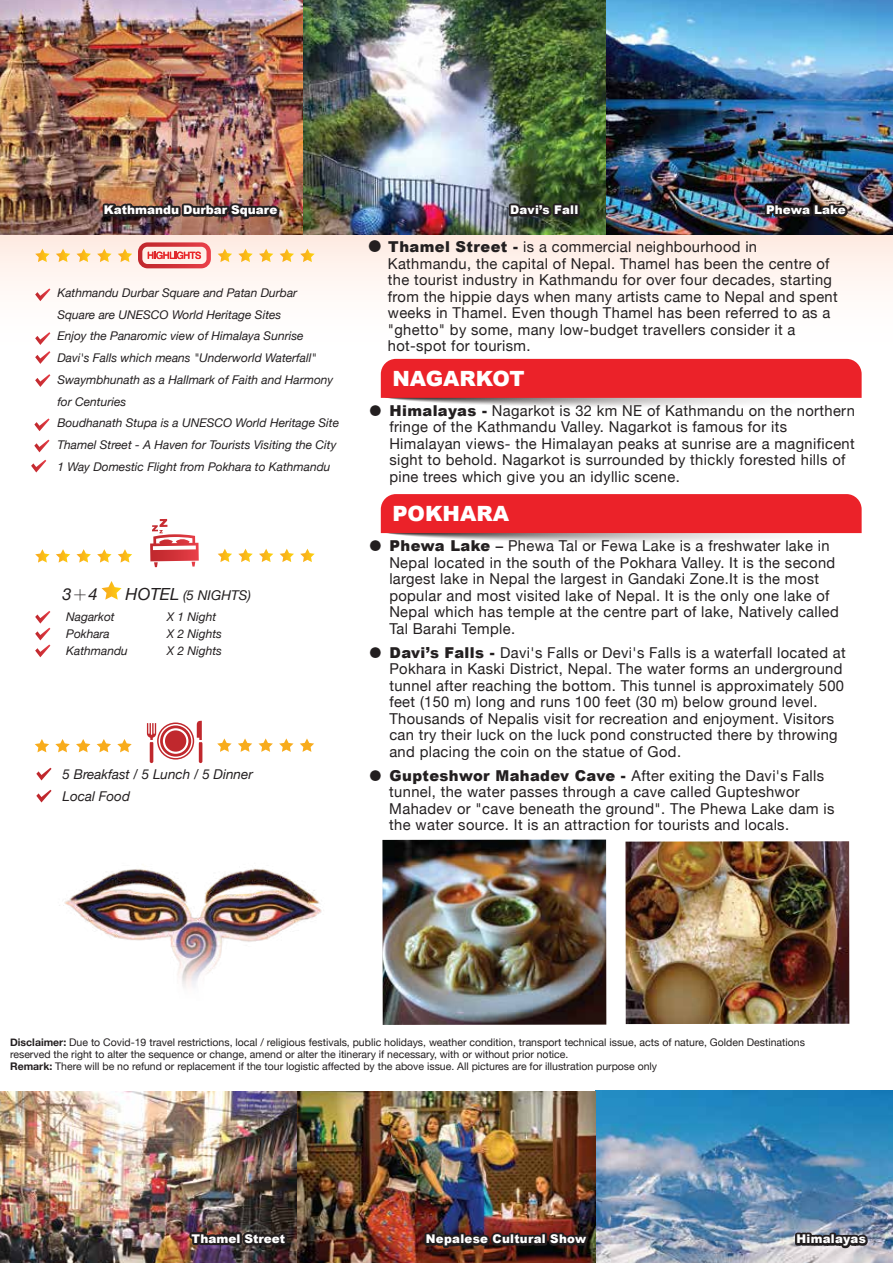
<style>
.page{position:relative;width:893px;height:1263px;background:#fff}
.page>*{position:absolute;margin:0;border:0;box-sizing:border-box;transform-origin:0 0}
.t1{font:900 21px "Arial";color:#fff}
.t2{font:italic 16.65px "Helvetica Neue";color:#231f20}
.t3{font:15px/16.5px "Helvetica Neue";letter-spacing:.025em;color:#231f20}
.t4{font:italic 13.5px/21.8px "Helvetica Neue";color:#231f20}
.t5{font:italic 12px/21.8px "Helvetica Neue";color:#231f20}
.t6{font:900 12px "Arial";letter-spacing:.005em;color:#fff}
.t7{font:900 12px "Arial";letter-spacing:.025em;color:#fff}
.t8{font:10.5px/12px "Helvetica Neue";color:#231f20}
.t9{font:500 9.9px "Helvetica Neue";letter-spacing:-.05em;color:#ed2224}
.s1{font-family:"Adobe Song Std";font-weight:300;font-style:normal}
.s2{font-size:16.65px}
.s3{font-family:"FZNBSJW GB1 0";font-size:16.5px}
.s4{font-family:"Arial";font-weight:900}
.s5{font-family:"FZNBSJW GB1 0"}
.s6{font-weight:700}
</style>
<div class="page">
<svg style="left:0;top:235px;width:893px;height:289px"></svg>
<img style="left:0;top:0;width:893px;height:235px">
<img style="left:100px;top:196px;width:184px;height:33px">
<svg style="left:507px;top:200px;width:70px;height:27px;background:#30382c"></svg>
<div style="left:569px;top:203px;width:7px;height:14px;border:4px solid #231f20"></div>
<div style="left:573px;top:203px;width:7px;height:14px;border:4px solid #231f20"></div>
<img style="left:763px;top:196px;width:90px;height:32px">
<img style="left:625px;top:841px;width:224px;height:183px">
<img style="left:382px;top:839px;width:224px;height:186px">
<img style="left:59px;top:868px;width:263px;height:119px">
<svg style="left:381px;top:359px;width:481px;height:50px;background:#e84d52"></svg>
<svg style="left:35px;top:249px;width:15px;height:13px"></svg>
<svg style="left:56px;top:249px;width:14px;height:13px"></svg>
<svg style="left:76px;top:249px;width:15px;height:13px"></svg>
<svg style="left:97px;top:249px;width:15px;height:13px"></svg>
<svg style="left:118px;top:249px;width:14px;height:13px"></svg>
<svg style="left:218px;top:249px;width:14px;height:13px"></svg>
<svg style="left:238px;top:249px;width:15px;height:13px"></svg>
<svg style="left:259px;top:249px;width:14px;height:13px"></svg>
<svg style="left:280px;top:249px;width:14px;height:13px"></svg>
<svg style="left:300px;top:249px;width:15px;height:13px"></svg>
<svg style="left:138px;top:242px;width:73px;height:26px;background:#e99695"></svg>
<svg style="left:35px;top:288px;width:15px;height:13px"></svg>
<svg style="left:35px;top:332px;width:15px;height:13px"></svg>
<svg style="left:35px;top:351px;width:15px;height:13px"></svg>
<svg style="left:35px;top:374px;width:15px;height:13px"></svg>
<img style="left:0;top:1091px;width:298px;height:172px">
<img style="left:595px;top:1091px;width:298px;height:172px">
<svg style="left:150px;top:519px;width:49px;height:48px"></svg>
<svg style="left:35px;top:549px;width:15px;height:14px"></svg>
<svg style="left:56px;top:549px;width:14px;height:14px"></svg>
<svg style="left:76px;top:549px;width:15px;height:14px"></svg>
<svg style="left:97px;top:549px;width:15px;height:14px"></svg>
<svg style="left:118px;top:549px;width:14px;height:14px"></svg>
<svg style="left:218px;top:549px;width:14px;height:13px"></svg>
<svg style="left:238px;top:549px;width:15px;height:13px"></svg>
<svg style="left:259px;top:549px;width:14px;height:13px"></svg>
<svg style="left:280px;top:549px;width:14px;height:13px"></svg>
<svg style="left:300px;top:549px;width:15px;height:13px"></svg>
<svg style="left:35px;top:611px;width:15px;height:46px"></svg>
<img style="left:298px;top:1091px;width:297px;height:172px">
<svg style="left:102px;top:581px;width:20px;height:19px"></svg>
<svg style="left:35px;top:739px;width:14px;height:13px"></svg>
<svg style="left:55px;top:739px;width:15px;height:13px"></svg>
<svg style="left:76px;top:739px;width:14px;height:13px"></svg>
<svg style="left:97px;top:739px;width:14px;height:13px"></svg>
<svg style="left:117px;top:739px;width:15px;height:13px"></svg>
<svg style="left:217px;top:738px;width:15px;height:14px"></svg>
<svg style="left:238px;top:738px;width:14px;height:14px"></svg>
<svg style="left:258px;top:738px;width:15px;height:14px"></svg>
<svg style="left:279px;top:738px;width:15px;height:14px"></svg>
<svg style="left:300px;top:738px;width:14px;height:14px"></svg>
<svg style="left:36px;top:768px;width:16px;height:12px"></svg>
<svg style="left:36px;top:790px;width:16px;height:12px"></svg>
<svg style="left:147px;top:721px;width:55px;height:42px"></svg>
<svg style="left:34px;top:418px;width:16px;height:13px"></svg>
<svg style="left:31px;top:460px;width:15px;height:12px"></svg>
<svg style="left:34px;top:440px;width:16px;height:12px"></svg>
<svg style="left:381px;top:494px;width:481px;height:48px;background:#e8454b"></svg>
<img style="left:187px;top:1224px;width:103px;height:33px">
<img style="left:422px;top:1224px;width:171px;height:34px">
<svg style="left:793px;top:1230px;width:78px;height:27px;background:#848389"></svg>
<p class="t6" style="left:104px;top:201px;width:175px">Kathmandu Durbar Square</p>
<p class="t7" style="left:510px;top:201px;width:70px">Davi’s Fall</p>
<p class="t6" style="left:766px;top:201px;width:81px">Phewa Lake</p>
<p class="t9" style="left:147px;top:247px;width:56px">HIGHLIGHTS</p>
<p class="t5" style="left:57px;top:282px;width:283px">Kathmandu Durbar Square and Patan Durbar<br>Square are UNESCO World Heritage Sites<br>Enjoy the Panaromic view of Himalaya Sunrise<br>Davi's Falls which means "Underworld Waterfall" Swaymbhunath as a Hallmark of Faith and Harmony for Centuries<br>Boudhanath Stupa is a UNESCO World Heritage Site Thamel Street - A Haven for Tourists Visiting the City 1 Way Domestic Flight from Pokhara to Kathmandu</p>
<p class="t2" style="left:63px;top:582px;width:37px">3<span class="s1">＋</span>4</p>
<p class="t4" style="left:126px;top:585px;width:127px"><span class="s2">HOTEL</span> (5 NIGHTS)</p>
<p class="t5" style="left:66px;top:606px;width:50px">Nagarkot</p>
<p class="t5" style="left:167px;top:606px;width:51px">X 1 Night</p>
<p class="t5" style="left:66px;top:624px;width:45px">Pokhara</p>
<p class="t5" style="left:167px;top:624px;width:57px">X 2 Nights</p>
<p class="t5" style="left:66px;top:641px;width:63px">Kathmandu</p>
<p class="t5" style="left:167px;top:641px;width:57px">X 2 Nights</p>
<p class="t4" style="left:63px;top:764px;width:192px">5 Breakfast / 5 Lunch / 5 Dinner<br>Local Food</p>
<p class="t3" style="left:388px;top:239px;width:451px;text-indent:-21px"><span class="s3">●</span> <span class="s4">Thamel Street -</span> is a commercial neighbourhood in Kathmandu, the capital of Nepal. Thamel has been the centre of the tourist industry in Kathmandu for over four decades, starting from the hippie days when many artists came to Nepal and spent weeks in Thamel. Even though Thamel has been referred to as a "ghetto" by some, many low-budget travellers consider it a hot-spot for tourism.</p>
<h1 class="t1" style="left:392px;top:363px;width:134px">NAGARKOT</h1>
<p class="t3" style="left:389px;top:403px;width:467px;text-indent:-21px"><span class="s5">●</span> <span class="s4">Himalayas -</span> Nagarkot is 32 km NE of Kathmandu on the northern fringe of the Kathmandu Valley. Nagarkot is famous for its Himalayan views- the Himalayan peaks at sunrise are a magnificent sight to behold. Nagarkot is surrounded by thickly forested hills of pine trees which give you an idyllic scene.</p>
<h1 class="t1" style="left:392px;top:498px;width:118px">POKHARA</h1>
<p class="t3" style="left:389px;top:538px;width:451px;text-indent:-21px"><span class="s5">●</span> <span class="s4">Phewa Lake –</span> Phewa Tal or Fewa Lake is a freshwater lake in Nepal located in the south of the Pokhara Valley. It is the second largest lake in Nepal the largest in Gandaki Zone.It is the most popular and most visited lake of Nepal. It is the only one lake of Nepal which has temple at the centre part of lake, Natively called Tal Barahi Temple.</p>
<p class="t3" style="left:389px;top:645px;width:458px;text-indent:-21px"><span class="s5">●</span> <span class="s4">Davi’s Falls -</span> Davi's Falls or Devi's Falls is a waterfall located at Pokhara in Kaski District, Nepal. The water forms an underground tunnel after reaching the bottom. This tunnel is approximately 500 feet (150 m) long and runs 100 feet (30 m) below ground level.<br>Thousands of Nepalis visit for recreation and enjoyment. Visitors can try their luck on the luck pond constructed there by throwing and placing the coin on the statue of God.</p>
<p class="t3" style="left:389px;top:768px;width:447px;text-indent:-21px"><span class="s5">●</span> <span class="s4">Gupteshwor Mahadev Cave -</span> After exiting the Davi's Falls tunnel, the water passes through a cave called Gupteshwor Mahadev or "cave beneath the ground". The Phewa Lake dam is the water source. It is an attraction for tourists and locals.</p>
<p class="t8" style="left:10px;top:1036px;width:796px"><span class="s6">Disclaimer:</span> Due to Covid-19 travel restrictions, local / religious festivals, public holidays, weather condition, transport technical issue, acts of nature, Golden Destinations reserved the right to alter the sequence or change, amend or alter the itinerary if necessary, with or without prior notice.<br><span class="s6">Remark:</span> There will be no refund or replacement if the tour logistic affected by the above issue. All pictures are for illustration purpose only</p>
<p class="t6" style="left:191px;top:1230px;width:95px">Thamel Street</p>
<p class="t7" style="left:426px;top:1230px;width:162px">Nepalese Cultural Show</p>
<p class="t7" style="left:796px;top:1230px;width:71px">Himalayas</p>
</div>
